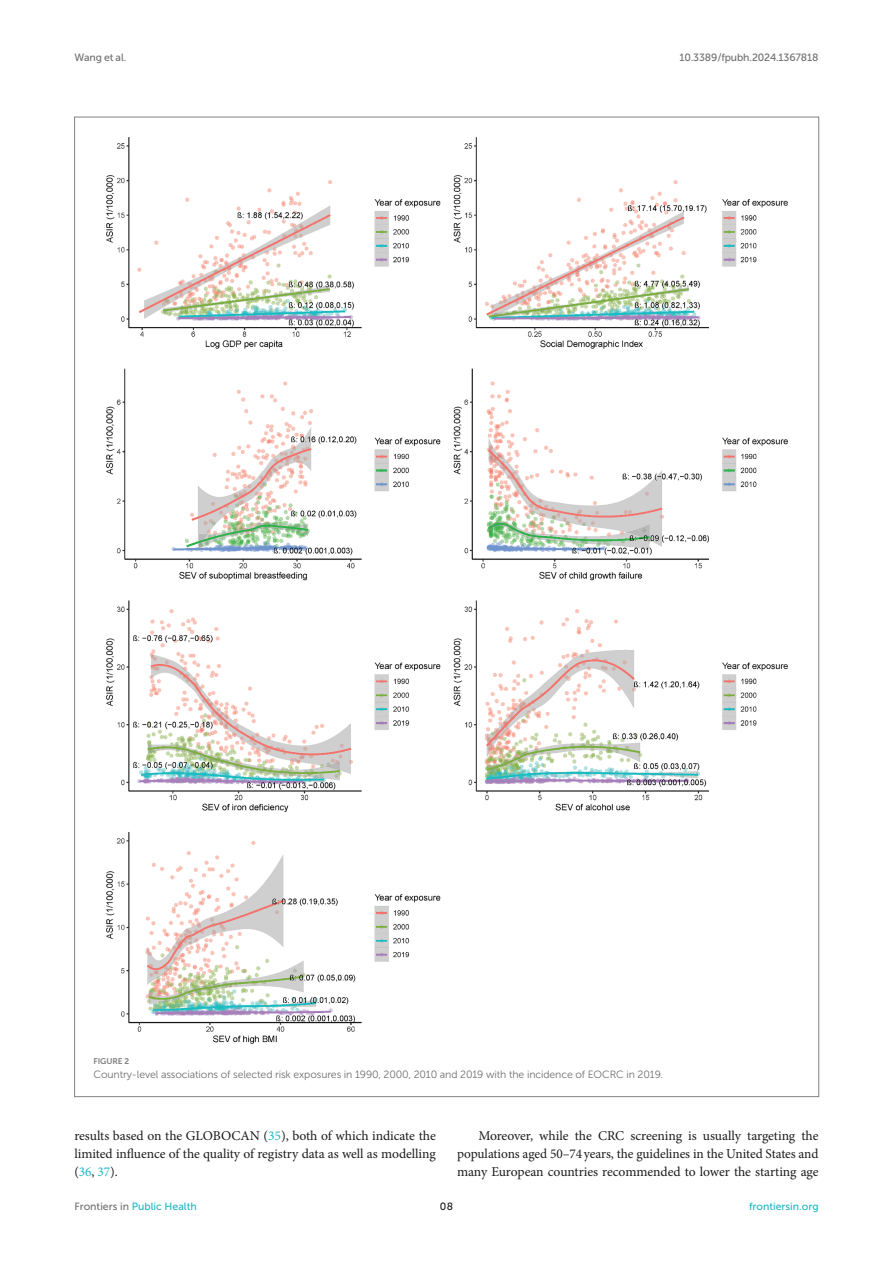
<style>
.page{position:relative;width:893px;height:1263px;background:#fff}
.page>*{position:absolute;margin:0;border:0;box-sizing:border-box;transform-origin:0 0}
.TEXT{font:13.5px/18px "Minion Pro";letter-spacing:-.005em;color:#1b1c1b;text-align:justify}
.FIG_LEG{font:10.5px "Museo Sans 300";letter-spacing:-.01em;color:#706f70}
.t1{font:10.5px "Museo Sans 500";color:#1db5c3}
.t2{font:10.5px "Museo Sans 500";letter-spacing:-.015em;color:#706f70}
.t3{font:10.5px "Museo Sans 500";color:#1b1c1b}
.FIG_HD{font:8.25px "Museo Sans 700";letter-spacing:-.01em;color:#7e7f7f}
.s1{color:#1db5c3}
.s2{color:#706f70}
</style>
<div class="page">
<img style="left:106px;top:137px;width:682px;height:907px">
<p class="t2" style="left:74px;top:51px;width:53px">Wang et al.</p>
<p class="t2" style="left:679px;top:51px;width:141px">10.3389/fpubh.2024.1367818</p>
<p class="FIG_HD" style="left:94px;top:1057px;width:37px">FIGURE 2</p>
<p class="FIG_LEG" style="left:94px;top:1068px;width:571px">Country-level associations of selected risk exposures in 1990, 2000, 2010 and 2019 with the incidence of EOCRC in 2019.</p>
<p class="TEXT" style="left:74px;top:1127px;width:363px">results based on the GLOBOCAN (<span class="s1">35</span>), both of which indicate the limited influence of the quality of registry data as well as modelling (<span class="s1">36</span>, <span class="s1">37</span>).</p>
<p class="TEXT" style="left:457px;top:1127px;width:363px;text-indent:21px">Moreover, while the CRC screening is usually targeting the populations aged 50–74years, the guidelines in the United States and many European countries recommended to lower the starting age</p>
<p class="t1" style="left:74px;top:1200px;width:124px"><span class="s2">Frontiers in</span> Public Health</p>
<p class="t3" style="left:440px;top:1200px;width:15px">08</p>
<p class="t1" style="left:749px;top:1200px;width:71px">frontiersin.org</p>
</div>
